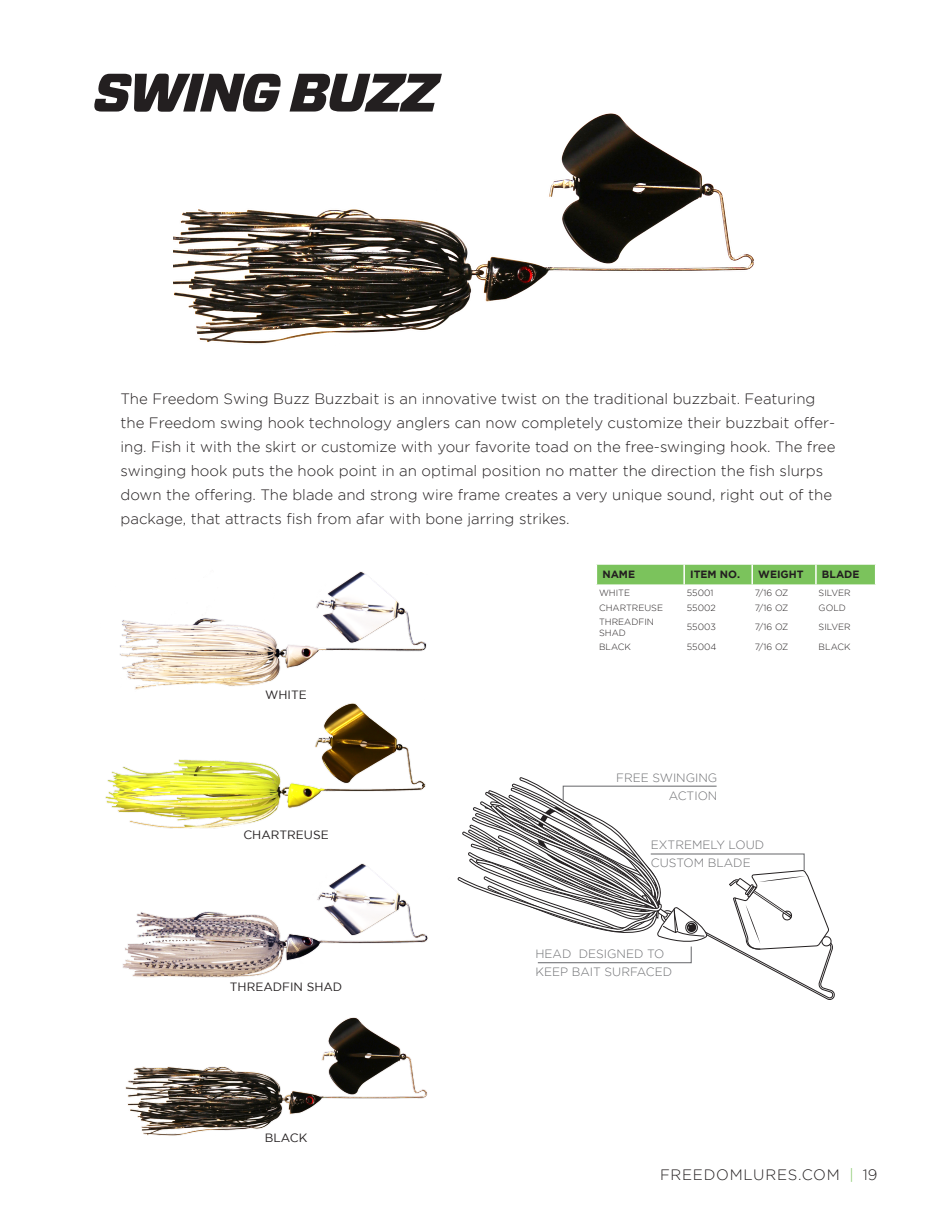
<style>
.page{position:relative;width:945px;height:1215px;background:#fff}
.page>*{position:absolute;margin:0;border:0;box-sizing:border-box;transform-origin:0 0}
.t1{font:italic 900 54px "Forza";letter-spacing:-.04em;color:#231f20}
.t2{font:300 15px/24px "Gotham";color:#231f20}
.t3{font:300 15px "Gotham";letter-spacing:.05em;color:#231f20}
.t4{font:300 12px "Gotham";color:#6c6d70}
.t5{font:12px "Gotham";color:#231f20}
.t6{font:700 10.5px "Gotham";color:#231f20}
.t7{font:300 9px/10.8px "Gotham";color:#231f20}
.s1{color:#7bc35c}
</style>
<div class="page">
<img style="left:174px;top:113px;width:580px;height:231px">
<img style="left:105px;top:571px;width:322px;height:258px">
<img style="left:122px;top:863px;width:306px;height:115px">
<img style="left:125px;top:1017px;width:302px;height:119px">
<div style="left:597px;top:565px;width:278px;height:19px;background:#7bc35c"></div>
<svg style="left:457px;top:777px;width:378px;height:223px"></svg>
<p class="t1" style="left:93px;top:55px;width:346px">SWING BUZZ</p>
<p class="t2" style="left:120px;top:387px;width:717px">The Freedom Swing Buzz Buzzbait is an innovative twist on the traditional buzzbait. Featuring the Freedom swing hook technology anglers can now completely customize their buzzbait offer&shy;ing. Fish it with the skirt or customize with your favorite toad on the free-swinging hook. The free swinging hook puts the hook point in an optimal position no matter the direction the fish slurps down the offering. The blade and strong wire frame creates a very unique sound, right out of the package, that attracts fish from afar with bone jarring strikes.</p>
<p class="t5" style="left:265px;top:688px;width:43px">WHITE</p>
<p class="t5" style="left:243px;top:828px;width:87px">CHARTREUSE</p>
<p class="t5" style="left:230px;top:980px;width:114px">THREADFIN SHAD</p>
<p class="t5" style="left:265px;top:1131px;width:44px">BLACK</p>
<p class="t6" style="left:602px;top:569px;width:34px">NAME</p>
<p class="t6" style="left:690px;top:569px;width:51px">ITEM NO.</p>
<p class="t6" style="left:758px;top:569px;width:47px">WEIGHT</p>
<p class="t6" style="left:822px;top:569px;width:39px">BLADE</p>
<p class="t7" style="left:599px;top:587px;width:33px">WHITE</p>
<p class="t7" style="left:687px;top:587px;width:28px">55001</p>
<p class="t7" style="left:755px;top:587px;width:35px">7/16 OZ</p>
<p class="t7" style="left:819px;top:587px;width:34px">SILVER</p>
<p class="t7" style="left:599px;top:602px;width:66px">CHARTREUSE</p>
<p class="t7" style="left:687px;top:602px;width:30px">55002</p>
<p class="t7" style="left:755px;top:602px;width:35px">7/16 OZ</p>
<p class="t7" style="left:819px;top:602px;width:29px">GOLD</p>
<p class="t7" style="left:599px;top:616px;width:56px">THREADFIN<br>SHAD</p>
<p class="t7" style="left:687px;top:622px;width:31px">55003</p>
<p class="t7" style="left:755px;top:622px;width:35px">7/16 OZ</p>
<p class="t7" style="left:819px;top:622px;width:34px">SILVER</p>
<p class="t7" style="left:599px;top:641px;width:33px">BLACK</p>
<p class="t7" style="left:687px;top:641px;width:31px">55004</p>
<p class="t7" style="left:755px;top:641px;width:35px">7/16 OZ</p>
<p class="t7" style="left:819px;top:641px;width:33px">BLACK</p>
<p class="t4" style="left:616px;top:771px;width:103px">FREE SWINGING</p>
<p class="t4" style="left:669px;top:789px;width:50px">ACTION</p>
<p class="t4" style="left:651px;top:839px;width:115px">EXTREMELY LOUD</p>
<p class="t4" style="left:651px;top:857px;width:101px">CUSTOM BLADE</p>
<p class="t4" style="left:536px;top:947px;width:130px">HEAD DESIGNED TO</p>
<p class="t4" style="left:536px;top:965px;width:138px">KEEP BAIT SURFACED</p>
<p class="t3" style="left:660px;top:1167px;width:219px">FREEDOMLURES.COM <span class="s1">|</span> 19</p>
</div>
